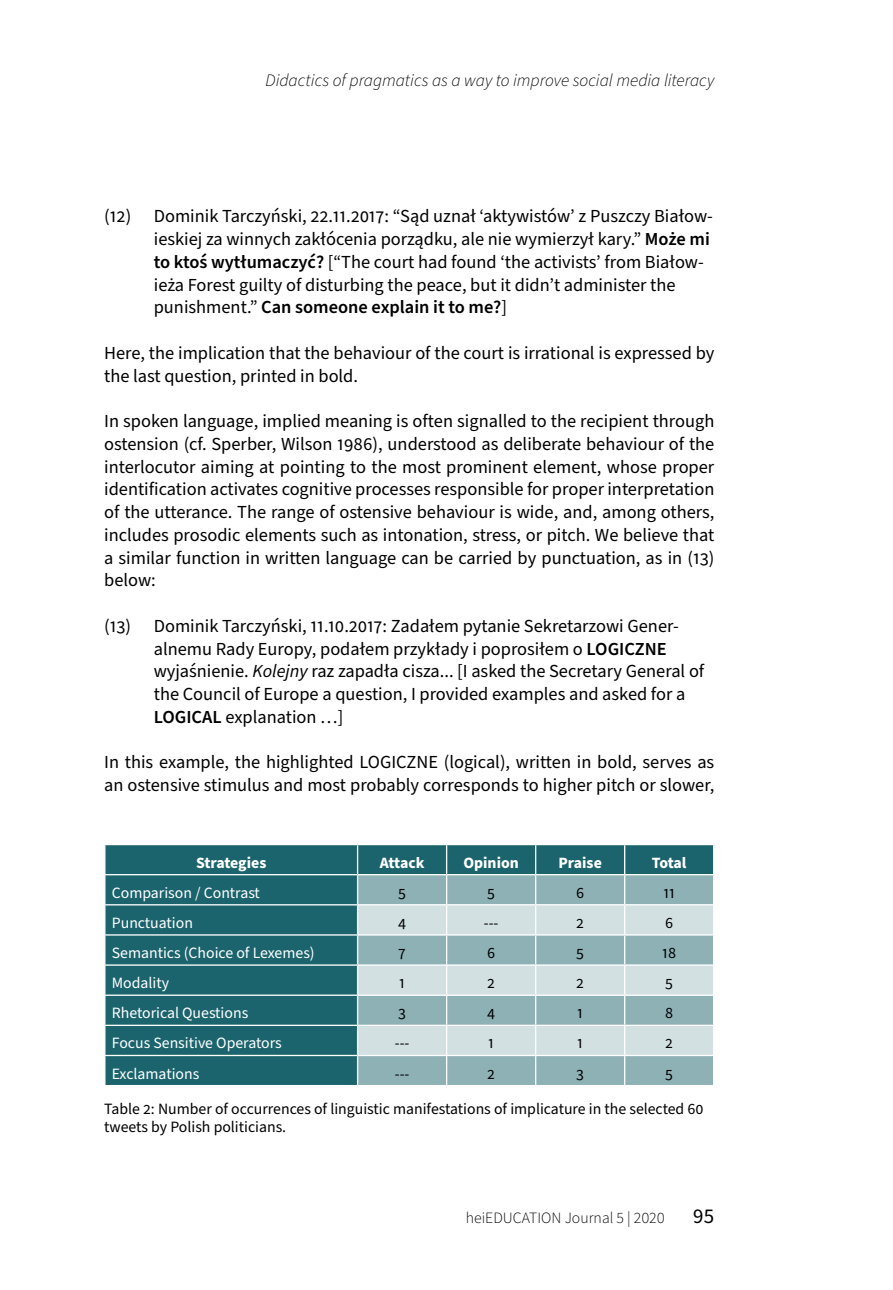
<style>
.page{position:relative;width:893px;height:1290px;background:#fff}
.page>*{position:absolute;margin:0;border:0;box-sizing:border-box;transform-origin:0 0}
.t1{font:21px "Source Sans Pro";color:#000}
.Textkörper_Aufzählun{font:18.38px/22.8px "Source Sans Pro";color:#000}
.Textkörper{font:18.38px/22.8px "Source Sans Pro";color:#000;text-align:justify}
.Textkörper_Abstand_o{font:18.38px/22.8px "Source Sans Pro";color:#000}
.t2{font:italic 300 17.5px "Source Sans Pro";letter-spacing:-.005em;color:#000}
.Tabelle_Inhalt{font:15.75px "Source Sans Pro";color:#fff}
.BU{font:15.75px/18.9px "Source Sans Pro";color:#000}
.Tabelle_Inhalt_zentr{font:15.75px "Source Sans Pro";color:#000}
.Tabelle_Überschrift{font:700 15.75px "Source Sans Pro";color:#fff}
.t3{font:300 15.75px "Source Sans Pro";color:#000}
.s1{font-weight:600}
.s2{font-style:italic}
</style>
<div class="page">
<div style="left:105px;top:845px;width:608px;height:240px;background:#1c646d"></div>
<div style="left:358px;top:875px;width:355px;height:210px;background:#8eb1b6"></div>
<svg style="left:358px;top:905px;width:355px;height:150px;background:#b8ced1"></svg>
<hr style="left:104px;top:874px;width:254px;height:1px;background:#fff">
<hr style="left:358px;top:874px;width:89px;height:1px;background:#fff">
<hr style="left:447px;top:874px;width:89px;height:1px;background:#fff">
<hr style="left:536px;top:874px;width:89px;height:1px;background:#fff">
<hr style="left:625px;top:874px;width:89px;height:1px;background:#fff">
<hr style="left:104px;top:904px;width:254px;height:1px;background:#fff">
<hr style="left:358px;top:904px;width:89px;height:1px;background:#fff">
<hr style="left:447px;top:904px;width:89px;height:1px;background:#fff">
<hr style="left:536px;top:904px;width:89px;height:1px;background:#fff">
<hr style="left:625px;top:904px;width:89px;height:1px;background:#fff">
<hr style="left:104px;top:934px;width:254px;height:1px;background:#fff">
<hr style="left:358px;top:934px;width:89px;height:1px;background:#fff">
<hr style="left:447px;top:934px;width:89px;height:1px;background:#fff">
<hr style="left:536px;top:934px;width:89px;height:1px;background:#fff">
<hr style="left:625px;top:934px;width:89px;height:1px;background:#fff">
<hr style="left:104px;top:964px;width:254px;height:2px;background:#fff">
<hr style="left:358px;top:964px;width:89px;height:2px;background:#fff">
<hr style="left:447px;top:964px;width:89px;height:2px;background:#fff">
<hr style="left:536px;top:964px;width:89px;height:2px;background:#fff">
<hr style="left:625px;top:964px;width:89px;height:2px;background:#fff">
<hr style="left:104px;top:994px;width:254px;height:2px;background:#fff">
<hr style="left:358px;top:994px;width:89px;height:2px;background:#fff">
<hr style="left:447px;top:994px;width:89px;height:2px;background:#fff">
<hr style="left:536px;top:994px;width:89px;height:2px;background:#fff">
<hr style="left:625px;top:994px;width:89px;height:2px;background:#fff">
<hr style="left:104px;top:1025px;width:254px;height:1px;background:#fff">
<hr style="left:358px;top:1025px;width:89px;height:1px;background:#fff">
<hr style="left:447px;top:1025px;width:89px;height:1px;background:#fff">
<hr style="left:536px;top:1025px;width:89px;height:1px;background:#fff">
<hr style="left:625px;top:1025px;width:89px;height:1px;background:#fff">
<hr style="left:104px;top:1055px;width:254px;height:1px;background:#fff">
<hr style="left:358px;top:1055px;width:89px;height:1px;background:#fff">
<svg style="left:357px;top:845px;width:1px;height:240px"></svg>
<hr style="left:447px;top:1055px;width:89px;height:1px;background:#fff">
<svg style="left:446px;top:845px;width:1px;height:240px"></svg>
<hr style="left:536px;top:1055px;width:89px;height:1px;background:#fff">
<svg style="left:535px;top:845px;width:1px;height:240px"></svg>
<hr style="left:625px;top:1055px;width:89px;height:1px;background:#fff">
<svg style="left:624px;top:845px;width:1px;height:240px"></svg>
<svg style="left:713px;top:845px;width:1px;height:212px"></svg>
<p class="t2" style="left:265px;top:68px;width:450px">Didactics of pragmatics as a way to improve social media literacy</p>
<p class="Textkörper_Aufzählun" style="left:154px;top:205px;width:561px;text-indent:-50px">(12) Dominik Tarczyński, 22.11.2017: “Sąd uznał ‘aktywistów’ z Puszczy Białow&shy;ieskiej za winnych zakłócenia porządku, ale nie wymierzył kary.” <span class="s1">Może mi to ktoś wytłumaczyć?</span> [“The court had found ‘the activists’ from Białow&shy;ieża Forest guilty of disturbing the peace, but it didn’t administer the punishment.” <span class="s1">Can someone explain it to me?</span>]</p>
<p class="Textkörper_Abstand_o" style="left:104px;top:342px;width:612px">Here, the implication that the behaviour of the court is irrational is expressed by the last question, printed in bold.</p>
<p class="Textkörper" style="left:104px;top:410px;width:612px">In spoken language, implied meaning is often signalled to the recipient through ostension (cf. Sperber, Wilson 1986), understood as deliberate behaviour of the interlocutor aiming at pointing to the most prominent element, whose proper identification activates cognitive processes responsible for proper interpretation of the utterance. The range of ostensive behaviour is wide, and, among others, includes prosodic elements such as intonation, stress, or pitch. We believe that a similar function in written language can be carried by punctuation, as in (13) below:</p>
<p class="Textkörper_Aufzählun" style="left:154px;top:615px;width:552px;text-indent:-50px">(13) Dominik Tarczyński, 11.10.2017: Zadałem pytanie Sekretarzowi Gener&shy;alnemu Rady Europy, podałem przykłady i poprosiłem o <span class="s1">LOGICZNE </span>wyjaśnienie. <span class="s2">Kolejny</span> raz zapadła cisza... [I asked the Secretary General of the Council of Europe a question, I provided examples and asked for a <span class="s1">LOGICAL</span> explanation …]</p>
<p class="Textkörper_Abstand_o" style="left:104px;top:751px;width:612px">In this example, the highlighted LOGICZNE (logical), written in bold, serves as an ostensive stimulus and most probably corresponds to higher pitch or slower,</p>
<p class="Tabelle_Überschrift" style="left:196px;top:852px;width:72px">Strategies</p>
<p class="Tabelle_Überschrift" style="left:380px;top:852px;width:46px">Attack</p>
<p class="Tabelle_Überschrift" style="left:463px;top:852px;width:57px">Opinion</p>
<p class="Tabelle_Überschrift" style="left:558px;top:852px;width:45px">Praise</p>
<p class="Tabelle_Überschrift" style="left:652px;top:852px;width:36px">Total</p>
<p class="Tabelle_Inhalt" style="left:112px;top:882px;width:150px">Comparison / Contrast</p>
<p class="Tabelle_Inhalt_zentr" style="left:398px;top:882px;width:9px">5</p>
<p class="Tabelle_Inhalt_zentr" style="left:487px;top:882px;width:9px">5</p>
<p class="Tabelle_Inhalt_zentr" style="left:576px;top:882px;width:10px">6</p>
<p class="Tabelle_Inhalt_zentr" style="left:663px;top:882px;width:13px">11</p>
<p class="Tabelle_Inhalt" style="left:112px;top:912px;width:83px">Punctuation</p>
<p class="Tabelle_Inhalt_zentr" style="left:398px;top:912px;width:10px">4</p>
<p class="Tabelle_Inhalt_zentr" style="left:484px;top:912px;width:6px">---</p>
<p class="Tabelle_Inhalt_zentr" style="left:576px;top:912px;width:9px">2</p>
<p class="Tabelle_Inhalt_zentr" style="left:665px;top:912px;width:10px">6</p>
<p class="Tabelle_Inhalt" style="left:112px;top:942px;width:204px">Semantics (Choice of Lexemes)</p>
<p class="Tabelle_Inhalt_zentr" style="left:398px;top:942px;width:9px">7</p>
<p class="Tabelle_Inhalt_zentr" style="left:487px;top:942px;width:10px">6</p>
<p class="Tabelle_Inhalt_zentr" style="left:576px;top:942px;width:9px">5</p>
<p class="Tabelle_Inhalt_zentr" style="left:662px;top:942px;width:16px">18</p>
<p class="Tabelle_Inhalt" style="left:112px;top:972px;width:59px">Modality</p>
<p class="Tabelle_Inhalt_zentr" style="left:399px;top:972px;width:7px">1</p>
<p class="Tabelle_Inhalt_zentr" style="left:487px;top:972px;width:9px">2</p>
<p class="Tabelle_Inhalt_zentr" style="left:576px;top:972px;width:9px">2</p>
<p class="Tabelle_Inhalt_zentr" style="left:665px;top:972px;width:9px">5</p>
<p class="Tabelle_Inhalt" style="left:112px;top:1002px;width:138px">Rhetorical Questions</p>
<p class="Tabelle_Inhalt_zentr" style="left:398px;top:1002px;width:9px">3</p>
<p class="Tabelle_Inhalt_zentr" style="left:487px;top:1002px;width:10px">4</p>
<p class="Tabelle_Inhalt_zentr" style="left:577px;top:1002px;width:7px">1</p>
<p class="Tabelle_Inhalt_zentr" style="left:665px;top:1002px;width:10px">8</p>
<p class="Tabelle_Inhalt" style="left:112px;top:1033px;width:171px">Focus Sensitive Operators</p>
<p class="Tabelle_Inhalt_zentr" style="left:395px;top:1033px;width:6px">---</p>
<p class="Tabelle_Inhalt_zentr" style="left:488px;top:1033px;width:7px">1</p>
<p class="Tabelle_Inhalt_zentr" style="left:577px;top:1033px;width:7px">1</p>
<p class="Tabelle_Inhalt_zentr" style="left:665px;top:1033px;width:9px">2</p>
<p class="Tabelle_Inhalt" style="left:112px;top:1063px;width:89px">Exclamations</p>
<p class="Tabelle_Inhalt_zentr" style="left:395px;top:1063px;width:6px">---</p>
<p class="Tabelle_Inhalt_zentr" style="left:487px;top:1063px;width:9px">2</p>
<p class="Tabelle_Inhalt_zentr" style="left:576px;top:1063px;width:9px">3</p>
<p class="Tabelle_Inhalt_zentr" style="left:665px;top:1063px;width:9px">5</p>
<p class="BU" style="left:104px;top:1099px;width:601px">Table 2: Number of occurrences of linguistic manifestations of implicature in the selected 60 tweets by Polish politicians.</p>
<p class="t3" style="left:466px;top:1208px;width:200px">heiEDUCATION Journal 5 | 2020</p>
<p class="t1" style="left:693px;top:1202px;width:23px">95</p>
</div>
